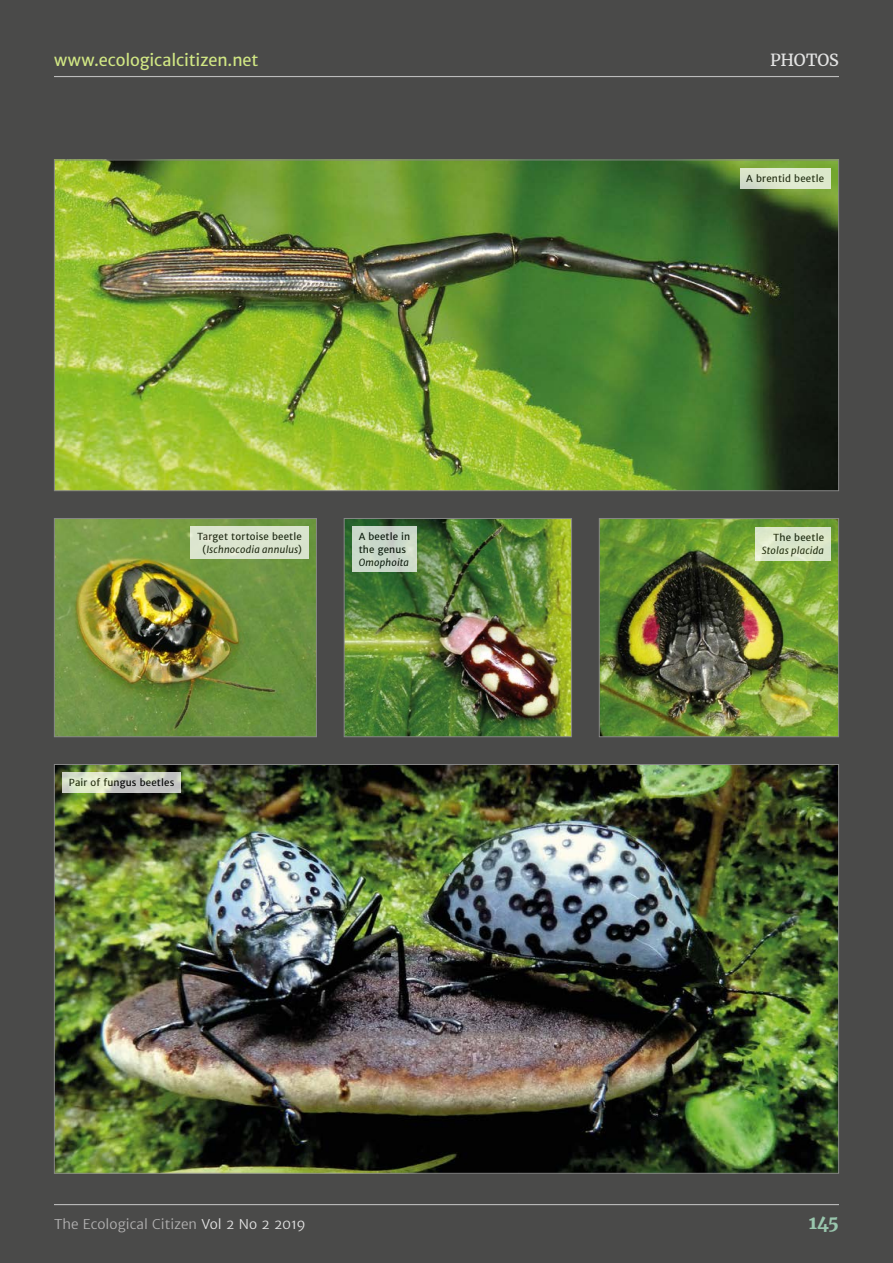
<style>
.page{position:relative;width:893px;height:1263px;background:#4a4a49}
.page>*{position:absolute;margin:0;border:0;box-sizing:border-box;transform-origin:0 0}
.t1{font:700 18px "Merriweather";color:#99c6ad}
.t2{font:16.5px "Merriweather Sans";letter-spacing:-.005em;color:#d1e784}
.t3{font:16.5px "Merriweather";letter-spacing:-.01em;color:#e3e3e3}
.t4{font:300 13.5px "Merriweather Sans";color:#b3b2b2}
.t5{font:9.75px/12.8px "Merriweather Sans";letter-spacing:.015em;color:#000;text-align:center}
.t6{font:italic 9.75px "Merriweather Sans";letter-spacing:.02em;color:#000}
.s1{font-style:italic}
.s2{color:#e3e3e3}
</style>
<div class="page">
<hr style="left:54px;top:1204px;width:785px;height:1px;background:#bcbcbc">
<hr style="left:54px;top:76px;width:785px;height:1px;background:#bcbcbc">
<img style="left:56px;top:766px;width:781px;height:406px">
<img style="left:56px;top:520px;width:259px;height:215px">
<div style="left:54px;top:518px;width:263px;height:219px;border:1px solid #878787"></div>
<img style="left:56px;top:162px;width:781px;height:327px">
<img style="left:601px;top:520px;width:236px;height:215px">
<div style="left:599px;top:518px;width:240px;height:219px;border:1px solid #878787"></div>
<img style="left:346px;top:520px;width:224px;height:215px">
<div style="left:344px;top:518px;width:228px;height:219px;border:1px solid #878787"></div>
<svg style="left:63px;top:773px;width:118px;height:20px;background:#cfd4c6"></svg>
<div style="left:740px;top:168px;width:90px;height:20px;background:#dde9cc"></div>
<div style="left:190px;top:527px;width:118px;height:32px;background:#dae5cf"></div>
<div style="left:352px;top:527px;width:65px;height:45px;background:#c9d8ca"></div>
<div style="left:755px;top:527px;width:75px;height:34px;background:#dce7ca"></div>
<h2 class="t2" style="left:54px;top:50px;width:206px">www.ecologicalcitizen.net</h2>
<h2 class="t3" style="left:770px;top:49px;width:70px">PHOTOS</h2>
<p class="t5" style="left:197px;top:530px;width:106px">Target tortoise beetle (<span class="s1">Ischnocodia annulus</span>)</p>
<p class="t5" style="left:359px;top:530px;width:53px;text-align:left">A beetle in the genus</p>
<p class="t6" style="left:359px;top:556px;width:52px">Omophoita</p>
<p class="t5" style="left:69px;top:776px;width:107px">Pair of fungus beetles</p>
<p class="t5" style="left:746px;top:172px;width:79px">A brentid beetle</p>
<p class="t5" style="left:773px;top:531px;width:52px">The beetle</p>
<p class="t6" style="left:762px;top:544px;width:64px">Stolas placida</p>
<h3 class="t4" style="left:54px;top:1215px;width:253px">The Ecological Citizen <span class="s2">Vol 2 No 2 2019</span></h3>
<h1 class="t1" style="left:809px;top:1210px;width:32px">145</h1>
</div>
